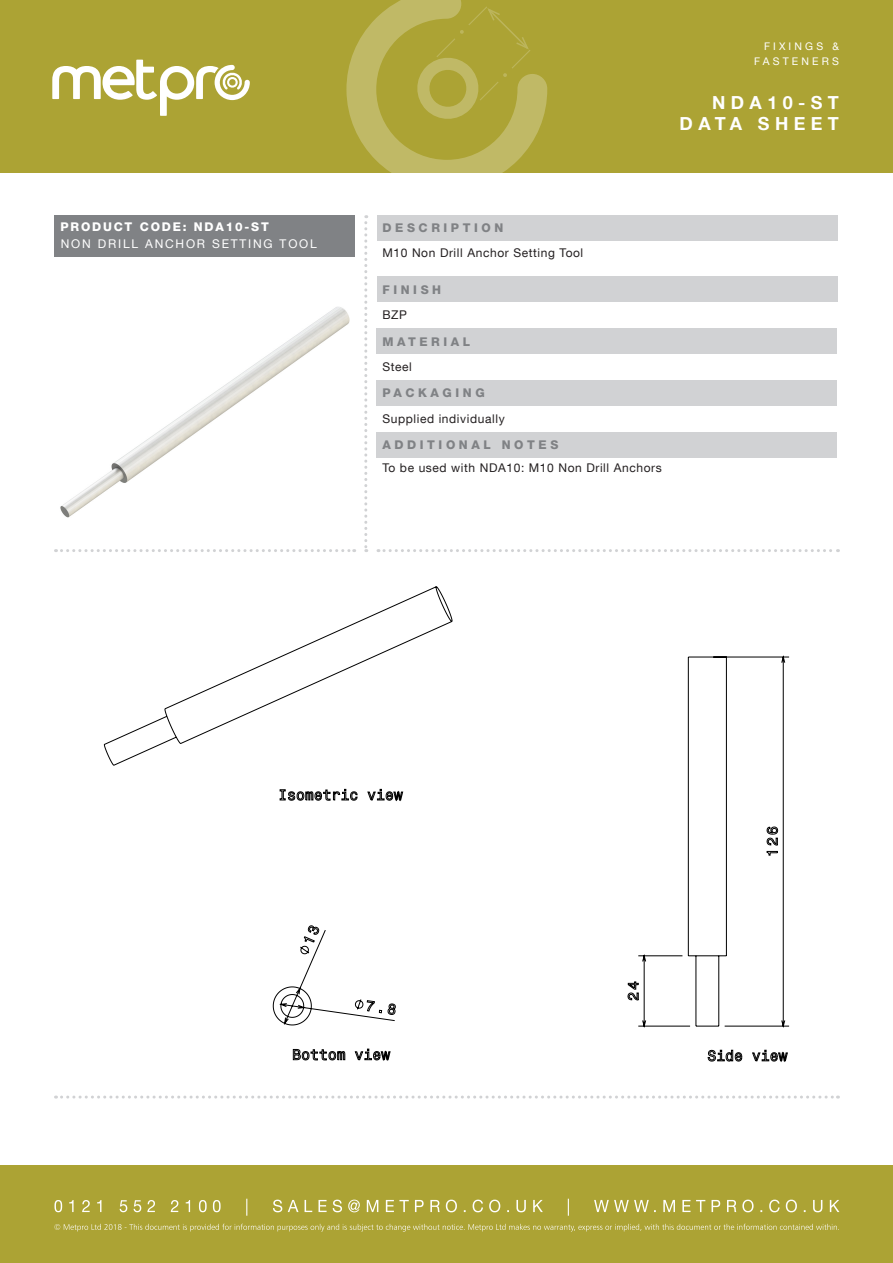
<style>
.page{position:relative;width:893px;height:1263px;background:#fff}
.page>*{position:absolute;margin:0;border:0;box-sizing:border-box;transform-origin:0 0}
.t1{font:700 18px "Helvetica Neue LT Com";letter-spacing:.3em;color:#fff}
.t2{font:12px "Helvetica Neue LT Com";letter-spacing:.05em;color:#231f20}
.t3{font:800 12px "Helvetica Neue LT Com";letter-spacing:.3em;color:#808285}
.t4{font:12px "Helvetica Neue LT Com";letter-spacing:.15em;color:#fff}
.t5{font:800 12px "Helvetica Neue LT Com";letter-spacing:.15em;color:#fff}
.t6{font:10.5px "Helvetica Neue LT Com";letter-spacing:.3em;color:#fff}
</style>
<div class="page">
<div style="left:0;top:1165px;width:893px;height:98px;background:#aca334"></div>
<svg style="left:54px;top:1224px;width:785px;height:7px"></svg>
<svg style="left:54px;top:1199px;width:785px;height:17px"></svg>
<div style="left:0;top:0;width:893px;height:172px;background:#aca334"></div>
<svg style="left:52px;top:60px;width:198px;height:56px"></svg>
<svg style="left:364px;top:215px;width:3px;height:337px"></svg>
<svg style="left:56px;top:549px;width:299px;height:3px"></svg>
<svg style="left:378px;top:549px;width:460px;height:3px"></svg>
<svg style="left:62px;top:1095px;width:776px;height:3px"></svg>
<svg style="left:346px;top:0;width:201px;height:173px"></svg>
<div style="left:376px;top:215px;width:461px;height:25px;background:#d1d2d4"></div>
<div style="left:55px;top:215px;width:300px;height:41px;background:#808285"></div>
<div style="left:376px;top:277px;width:461px;height:25px;background:#d1d2d4"></div>
<div style="left:376px;top:329px;width:461px;height:25px;background:#d1d2d4"></div>
<div style="left:376px;top:381px;width:461px;height:25px;background:#d1d2d4"></div>
<div style="left:376px;top:432px;width:461px;height:26px;background:#d1d2d4"></div>
<img style="left:60px;top:307px;width:290px;height:211px">
<svg style="left:104px;top:586px;width:686px;height:476px"></svg>
<p class="t5" style="left:61px;top:220px;width:210px">PRODUCT CODE: NDA10-ST</p>
<p class="t4" style="left:61px;top:236px;width:257px">NON DRILL ANCHOR SETTING TOOL</p>
<p class="t6" style="left:764px;top:40px;width:76px">FIXINGS &amp;</p>
<p class="t6" style="left:754px;top:55px;width:86px">FASTENERS</p>
<p class="t1" style="left:712px;top:91px;width:128px">NDA10-ST</p>
<p class="t1" style="left:680px;top:112px;width:161px">DATA SHEET</p>
<p class="t3" style="left:382px;top:221px;width:122px">DESCRIPTION</p>
<p class="t2" style="left:382px;top:245px;width:202px">M10 Non Drill Anchor Setting Tool</p>
<p class="t3" style="left:382px;top:282px;width:60px">FINISH</p>
<p class="t2" style="left:382px;top:307px;width:26px">BZP</p>
<p class="t3" style="left:382px;top:334px;width:89px">MATERIAL</p>
<p class="t2" style="left:382px;top:359px;width:31px">Steel</p>
<p class="t3" style="left:382px;top:386px;width:104px">PACKAGING</p>
<p class="t2" style="left:382px;top:411px;width:124px">Supplied individually</p>
<p class="t3" style="left:382px;top:438px;width:178px">ADDITIONAL NOTES</p>
<p class="t2" style="left:382px;top:460px;width:281px">To be used with NDA10: M10 Non Drill Anchors</p>
</div>
